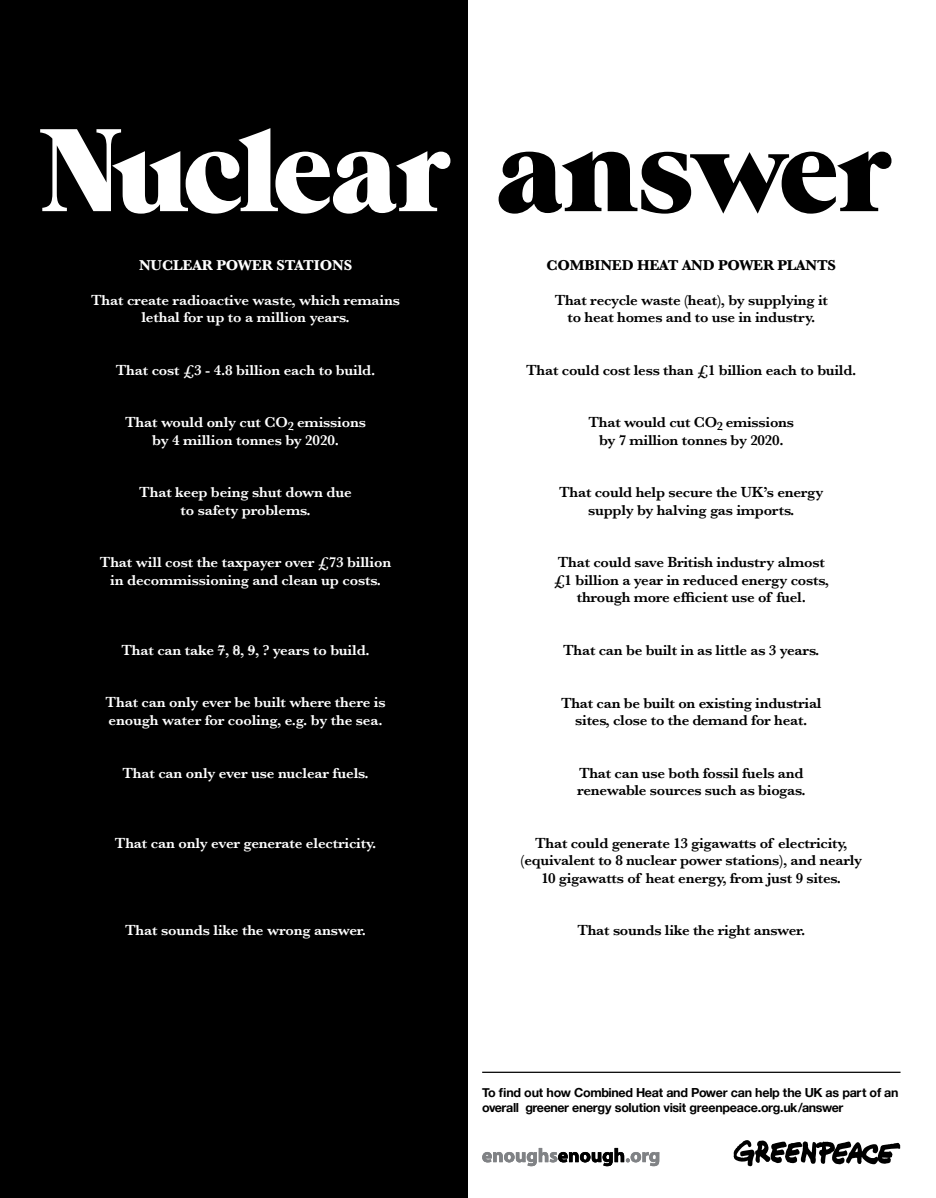
<style>
.page{position:relative;width:936px;height:1198px;background:#fff}
.page>*{position:absolute;margin:0;border:0;box-sizing:border-box;transform-origin:0 0}
.t1{font:118.75px "Grouch IT Cby BT";letter-spacing:-.04em;color:#fff}
.t2{font:600 15px/17.5px "Baskerville";letter-spacing:-.015em;color:#000;text-align:center}
.t3{font:600 15px/17.5px "Baskerville";letter-spacing:-.01em;color:#fff;text-align:center}
.t4{font:700 15px "Baskerville";letter-spacing:-.015em;color:#000}
.t5{font:700 15px "Baskerville";letter-spacing:-.01em;color:#fff}
.t6{font:700 12.5px/15px "Helvetica Neue";letter-spacing:-.035em;color:#000}
.t7{font:600 12.5px "Baskerville";color:#fff}
.t8{font:600 12.5px "Baskerville";color:#000}
.s1{color:#000}
</style>
<div class="page">
<div style="left:0;top:0;width:468px;height:1198px;background:#000"></div>
<svg style="left:733px;top:1140px;width:167px;height:26px"></svg>
<svg style="left:482px;top:1148px;width:177px;height:18px"></svg>
<hr style="left:482px;top:1071px;width:418px;height:2px;background:#000">
<h1 class="t1" style="left:40px;top:97px;width:850px">Nuclear <span class="s1">answer</span></h1>
<p class="t5" style="left:139px;top:256px;width:214px">NUCLEAR POWER STATIONS</p>
<p class="t3" style="left:91px;top:291px;width:310px">That create radioactive waste, which remains lethal for up to a million years.</p>
<p class="t3" style="left:116px;top:361px;width:261px">That cost £3 - 4.8 billion each to build.</p>
<p class="t3" style="left:125px;top:414px;width:242px">That would only cut CO emissions by 4 million tonnes by 2020.</p>
<p class="t3" style="left:139px;top:484px;width:214px">That keep being shut down due to safety problems.</p>
<p class="t3" style="left:100px;top:554px;width:293px">That will cost the taxpayer over £73 billion in decommissioning and clean up costs.</p>
<p class="t4" style="left:546px;top:256px;width:291px">COMBINED HEAT AND POWER PLANTS</p>
<p class="t2" style="left:554px;top:291px;width:275px">That recycle waste (heat), by supplying it to heat homes and to use in industry.</p>
<p class="t2" style="left:526px;top:361px;width:332px">That could cost less than £1 billion each to build.</p>
<p class="t2" style="left:588px;top:414px;width:207px">That would cut CO emissions by 7 million tonnes by 2020.</p>
<p class="t2" style="left:559px;top:484px;width:266px">That could help secure the UK’s energy supply by halving gas imports.</p>
<p class="t2" style="left:553px;top:554px;width:276px">That could save British industry almost £1 billion a year in reduced energy costs, through more efficient use of fuel.</p>
<p class="t2" style="left:563px;top:641px;width:258px">That can be built in as little as 3 years.</p>
<p class="t2" style="left:561px;top:694px;width:262px">That can be built on existing industrial sites, close to the demand for heat.</p>
<p class="t2" style="left:577px;top:764px;width:230px;text-align:left">That can use both fossil fuels and renewable sources such as biogas.</p>
<p class="t2" style="left:520px;top:834px;width:343px">That could generate 13 gigawatts of electricity, (equivalent to 8 nuclear power stations), and nearly<br>10 gigawatts of heat energy, from just 9 sites.</p>
<p class="t2" style="left:577px;top:921px;width:229px">That sounds like the right answer.</p>
<p class="t7" style="left:288px;top:419px;width:8px">2</p>
<p class="t8" style="left:717px;top:419px;width:8px">2</p>
<p class="t3" style="left:121px;top:641px;width:250px">That can take 7, 8, 9, ? years to build.</p>
<p class="t3" style="left:106px;top:694px;width:281px;text-align:left">That can only ever be built where there is enough water for cooling, e.g. by the sea.</p>
<p class="t3" style="left:122px;top:764px;width:248px">That can only ever use nuclear fuels.</p>
<p class="t3" style="left:115px;top:834px;width:263px">That can only ever generate electricity.</p>
<p class="t3" style="left:125px;top:921px;width:242px">That sounds like the wrong answer.</p>
<p class="t6" style="left:482px;top:1084px;width:418px">To find out how Combined Heat and Power can help the UK as part of an overall greener energy solution visit greenpeace.org.uk/answer</p>
</div>
